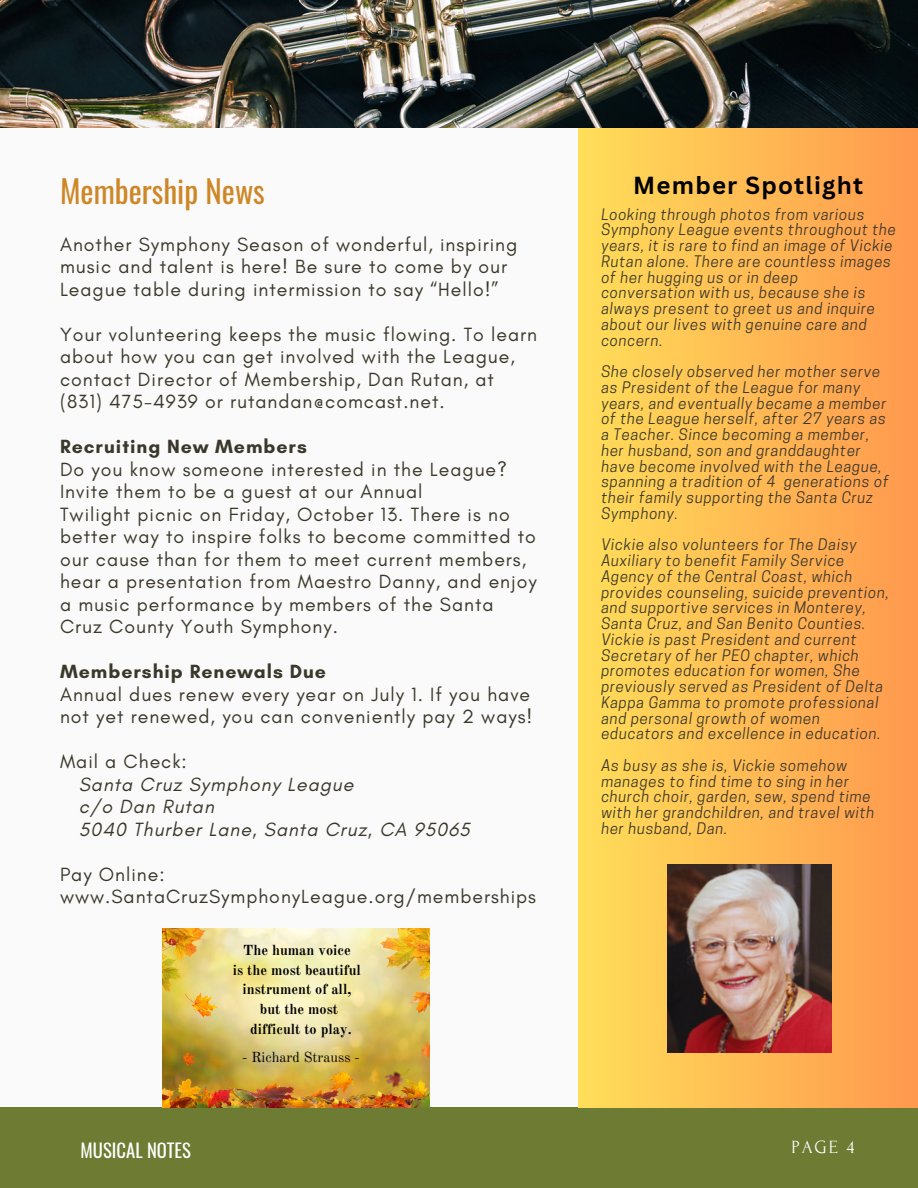
<style>
.page{position:relative;width:918px;height:1188px;background:#fafafa}
.page>*{position:absolute;margin:0;border:0;box-sizing:border-box;transform-origin:0 0}
.t1{font:31.2px "Oswald";color:#ce8727}
.t2{font:700 24px "Canva Sans";letter-spacing:.05em;color:#000}
.t3{font:19.5px/22.5px "Glacial Indifference";letter-spacing:.05em;color:#3b382b}
.t4{font:italic 19.5px "Glacial Indifference";letter-spacing:.05em;color:#3b382b}
.t5{font:700 19.5px "Glacial Indifference";letter-spacing:.05em;color:#3b382b}
.t6{font:18.75px "Oswald";color:#fff}
.t7{font:18.75px "Forum";color:#fff}
.t8{font:italic 15px/15.8px "Cooper Hewitt";letter-spacing:.05em;color:#3b382b}
.t9{font:700 14.25px "Old Standard";color:#000}
.t10{font:14.25px "Old Standard";color:#000}
</style>
<div class="page">
<div style="left:0;top:1107px;width:918px;height:81px;background:#6e7b32"></div>
<div style="left:579px;top:104px;width:339px;height:1004px;background:linear-gradient(to right,#ffde59,#fe984e)"></div>
<img style="left:0;top:0;width:918px;height:127px">
<img style="left:667px;top:865px;width:164px;height:188px">
<img style="left:162px;top:929px;width:267px;height:179px">
<p class="t1" style="left:60px;top:166px;width:206px">Membership News</p>
<p class="t2" style="left:633px;top:168px;width:232px">Member Spotlight</p>
<p class="t8" style="left:601px;top:208px;width:296px">Looking through photos from various Symphony League events throughout the years, it is rare to find an image of Vickie Rutan alone. There are countless images of her hugging us or in deep<br>conversation with us, because she is always present to greet us and inquire about our lives with genuine care and concern.</p>
<p class="t8" style="left:601px;top:366px;width:289px">She closely observed her mother serve as President of the League for many years, and eventually became a member of the League herself, after 27 years as a Teacher. Since becoming a member, her husband, son and granddaughter have become involved with the League, spanning a tradition of 4 generations of their family supporting the Santa Cruz Symphony.</p>
<p class="t8" style="left:601px;top:539px;width:289px">Vickie also volunteers for The Daisy Auxiliary to benefit Family Service Agency of the Central Coast, which provides counseling, suicide prevention, and supportive services in Monterey, Santa Cruz, and San Benito Counties.<br>Vickie is past President and current Secretary of her PEO chapter, which promotes education for women, She previously served as President of Delta Kappa Gamma to promote professional and personal growth of women educators and excellence in education.</p>
<p class="t8" style="left:601px;top:759px;width:275px">As busy as she is, Vickie somehow manages to find time to sing in her church choir, garden, sew, spend time with her grandchildren, and travel with her husband, Dan.</p>
<p class="t3" style="left:60px;top:233px;width:459px">Another Symphony Season of wonderful, inspiring music and talent is here! Be sure to come by our<br>League table during intermission to say “Hello!”</p>
<p class="t3" style="left:60px;top:323px;width:479px">Your volunteering keeps the music flowing. To learn about how you can get involved with the League, contact Director of Membership, Dan Rutan, at (831) 475-4939 or rutandan@comcast.net.</p>
<p class="t5" style="left:60px;top:435px;width:248px">Recruiting New Members</p>
<p class="t3" style="left:60px;top:458px;width:449px">Do you know someone interested in the League?<br>Invite them to be a guest at our Annual</p>
<p class="t3" style="left:60px;top:503px;width:478px">Twilight picnic on Friday, October 13. There is no better way to inspire folks to become committed to our cause than for them to meet current members, hear a presentation from Maestro Danny, and enjoy a music performance by members of the Santa Cruz County Youth Symphony.</p>
<p class="t5" style="left:60px;top:660px;width:268px">Membership Renewals Due</p>
<p class="t3" style="left:60px;top:683px;width:474px">Annual dues renew every year on July 1. If you have not yet renewed, you can conveniently pay 2 ways!</p>
<p class="t3" style="left:60px;top:750px;width:128px">Mail a Check:</p>
<p class="t4" style="left:79px;top:772px;width:276px">Santa Cruz Symphony League</p>
<p class="t4" style="left:79px;top:795px;width:137px">c/o Dan Rutan</p>
<p class="t4" style="left:79px;top:817px;width:393px">5040 Thurber Lane, Santa Cruz, CA 95065</p>
<p class="t3" style="left:60px;top:863px;width:106px">Pay Online:</p>
<p class="t3" style="left:60px;top:885px;width:478px">www.SantaCruzSymphonyLeague.org/memberships</p>
<p class="t9" style="left:243px;top:942px;width:109px">The human voice</p>
<p class="t9" style="left:233px;top:961px;width:130px">is the most beautiful</p>
<p class="t9" style="left:243px;top:981px;width:110px">instrument of all,</p>
<p class="t9" style="left:260px;top:1001px;width:80px">but the most</p>
<p class="t9" style="left:250px;top:1020px;width:103px">difficult to play.</p>
<p class="t10" style="left:242px;top:1048px;width:119px">- Richard Strauss -</p>
<p class="t6" style="left:81px;top:1136px;width:112px">MUSICAL NOTES</p>
<p class="t7" style="left:791px;top:1137px;width:64px">PAGE 4</p>
</div>
